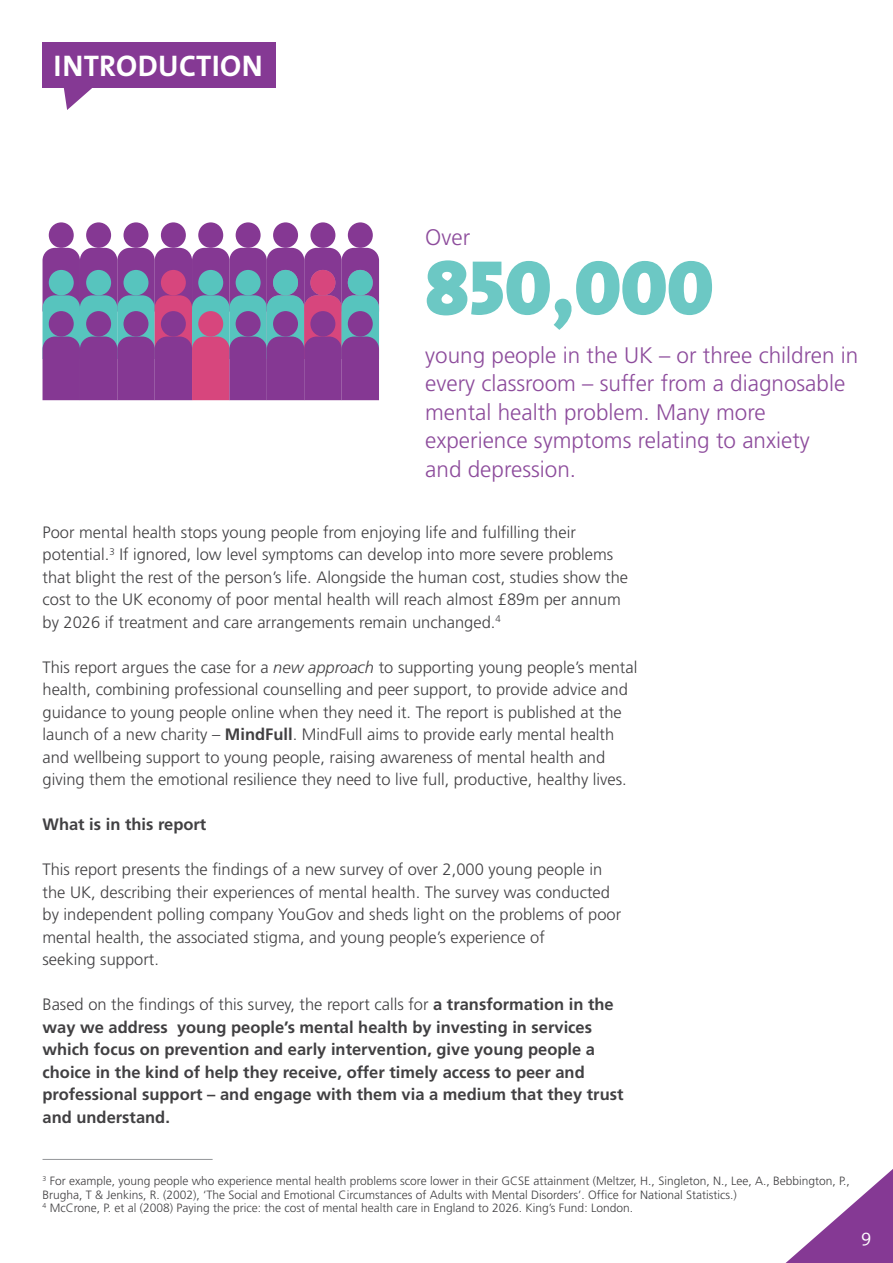
<style>
.page{position:relative;width:893px;height:1263px;background:#fff}
.page>*{position:absolute;margin:0;border:0;box-sizing:border-box;transform-origin:0 0}
.t1{font:78px "The Mix Black Caps";color:#6cc8c4}
.t2{font:700 30px "The Mix";color:#fff}
.t3{font:300 22.5px/28.5px "Frutiger LT Std";color:#8d4c9c}
.t4{font:300 18px "The Mix";color:#fff}
.t5{font:300 16.5px/22.5px "Frutiger LT Std";color:#414042}
.t6{font:700 16.5px/22.5px "Frutiger LT Std";color:#414042}
.t7{font:300 12px/13.5px "Frutiger LT Std";color:#414042}
.s1{font-style:italic}
.s2{font-weight:700}
.s3{font-weight:300}
</style>
<div class="page">
<svg style="left:785px;top:1169px;width:108px;height:94px"></svg>
<svg style="left:64px;top:88px;width:28px;height:22px"></svg>
<div style="left:43px;top:43px;width:233px;height:45px;background:#853994"></div>
<div style="left:49px;top:222px;width:25px;height:26px;background:#853893;border-radius:50%"></div>
<div style="left:86px;top:222px;width:25px;height:26px;background:#853893;border-radius:50%"></div>
<div style="left:124px;top:222px;width:24px;height:26px;background:#853893;border-radius:50%"></div>
<div style="left:161px;top:222px;width:25px;height:26px;background:#853893;border-radius:50%"></div>
<div style="left:198px;top:222px;width:25px;height:26px;background:#853893;border-radius:50%"></div>
<div style="left:236px;top:222px;width:25px;height:26px;background:#853893;border-radius:50%"></div>
<div style="left:273px;top:222px;width:25px;height:26px;background:#853893;border-radius:50%"></div>
<div style="left:310px;top:222px;width:25px;height:26px;background:#853893;border-radius:50%"></div>
<div style="left:348px;top:222px;width:25px;height:26px;background:#853893;border-radius:50%"></div>
<svg style="left:43px;top:248px;width:336px;height:152px;background:#85599a"></svg>
<hr style="left:43px;top:1159px;width:170px;height:1px;background:#939598">
<h2 class="t2" style="left:53px;top:40px;width:29px">INTROD</h2>
<h2 class="t2" style="left:158px;top:40px;width:83px">UCTION</h2>
<h3 class="t3" style="left:425px;top:223px;width:46px">Over</h3>
<h1 class="t1" style="left:425px;top:222px;width:290px">850,000</h1>
<h3 class="t3" style="left:425px;top:341px;width:435px">young people in the UK – or three children in every classroom – suffer from a diagnosable mental health problem. Many more experience symptoms relating to anxiety<br>and depression.</h3>
<p class="t5" style="left:43px;top:521px;width:587px">Poor mental health stops young people from enjoying life and fulfilling their potential.<sup>3</sup> If ignored, low level symptoms can develop into more severe problems that blight the rest of the person’s life. Alongside the human cost, studies show the cost to the UK economy of poor mental health will reach almost £89m per annum by 2026 if treatment and care arrangements remain unchanged.<sup>4</sup></p>
<p class="t5" style="left:43px;top:656px;width:596px">This report argues the case for a <span class="s1">new approach</span> to supporting young people’s mental health, combining professional counselling and peer support, to provide advice and guidance to young people online when they need it. The report is published at the launch of a new charity – <span class="s2">MindFull</span>. MindFull aims to provide early mental health and wellbeing support to young people, raising awareness of mental health and giving them the emotional resilience they need to live full, productive, healthy lives.</p>
<p class="t6" style="left:43px;top:813px;width:165px">What is in this report</p>
<p class="t5" style="left:43px;top:858px;width:580px">This report presents the findings of a new survey of over 2,000 young people in the UK, describing their experiences of mental health. The survey was conducted by independent polling company YouGov and sheds light on the problems of poor mental health, the associated stigma, and young people’s experience of<br>seeking support.</p>
<p class="t6" style="left:43px;top:993px;width:582px"><span class="s3">Based on the findings of this survey, the report calls for</span> a transformation in the way we address young people’s mental health by investing in services which focus on prevention and early intervention, give young people a choice in the kind of help they receive, offer timely access to peer and professional support – and engage with them via a medium that they trust and understand.</p>
<p class="t7" style="left:43px;top:1174px;width:809px"><sup>3</sup> For example, young people who experience mental health problems score lower in their GCSE attainment (Meltzer, H., Singleton, N., Lee, A., Bebbington, P.,<br>Brugha, T &amp; Jenkins, R. (2002), ‘The Social and Emotional Circumstances of Adults with Mental Disorders’. Office for National Statistics.)<br><sup>4</sup> McCrone, P. et al (2008) Paying the price: the cost of mental health care in England to 2026. King’s Fund: London.</p>
<p class="t4" style="left:861px;top:1221px;width:12px">9</p>
</div>
